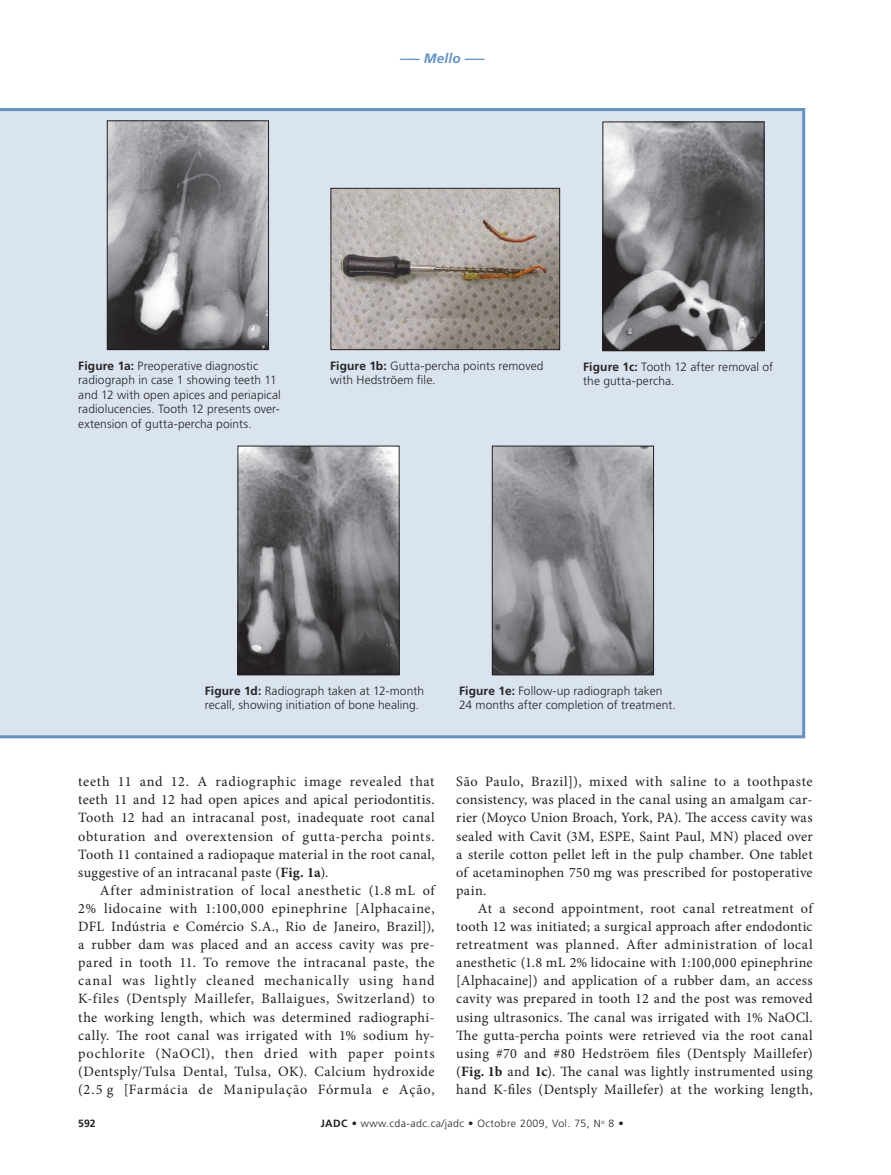
<style>
.page{position:relative;width:891px;height:1175px;background:#fff}
.page>*{position:absolute;margin:0;border:0;box-sizing:border-box;transform-origin:0 0}
.t1{font:14.25px/18.1px "Minion Pro";letter-spacing:.02em;color:#231f20;text-align:justify}
.t2{font:italic 700 13.5px "Frutiger LT Std";letter-spacing:.015em;color:#6392c1}
.t3{font:300 12px/14.4px "Frutiger LT Std";letter-spacing:.01em;color:#262324}
.t4{font:300 10.5px "Frutiger LT Std";letter-spacing:.04em;color:#231f20}
.t5{font:700 10.5px "Frutiger LT Std";color:#231f20}
.s1{font-weight:700}
</style>
<div class="page">
<div style="left:0;top:108px;width:805px;height:630px;background:#dae3f0"></div>
<img style="left:109px;top:122px;width:158px;height:226px">
<div style="left:107px;top:120px;width:162px;height:230px;border:1px solid #231f20"></div>
<img style="left:604px;top:124px;width:158px;height:225px">
<div style="left:602px;top:122px;width:162px;height:229px;border:1px solid #231f20"></div>
<img style="left:333px;top:190px;width:225px;height:158px">
<div style="left:331px;top:188px;width:229px;height:162px;border:1px solid #231f20"></div>
<img style="left:240px;top:448px;width:158px;height:225px">
<div style="left:238px;top:446px;width:162px;height:229px;border:1px solid #231f20"></div>
<img style="left:494px;top:448px;width:158px;height:225px">
<div style="left:492px;top:446px;width:162px;height:229px;border:1px solid #231f20"></div>
<p class="t2" style="left:400px;top:50px;width:86px">––– Mello –––</p>
<p class="t3" style="left:78px;top:359px;width:204px"><span class="s1">Figure 1a:</span> Preoperative diagnostic radiograph in case 1 showing teeth 11 and 12 with open apices and periapical radiolucencies. Tooth 12 presents over&shy;extension of gutta-percha points.</p>
<p class="t3" style="left:583px;top:359px;width:192px"><span class="s1">Figure 1c:</span> Tooth 12 after removal of the gutta-percha.</p>
<p class="t3" style="left:330px;top:359px;width:215px"><span class="s1">Figure 1b:</span> Gutta-percha points removed with Hedströem file.</p>
<p class="t3" style="left:205px;top:683px;width:221px"><span class="s1">Figure 1d:</span> Radiograph taken at 12-month recall, showing initiation of bone healing.</p>
<p class="t3" style="left:459px;top:683px;width:218px"><span class="s1">Figure 1e:</span> Follow-up radiograph taken<br>24 months after completion of treatment.</p>
<p class="t1" style="left:78px;top:772px;width:358px">teeth 11 and 12. A radiographic image revealed that teeth 11 and 12 had open apices and apical periodontitis.<br>Tooth 12 had an intracanal post, inadequate root canal obturation and overextension of gutta-percha points.<br>Tooth 11 contained a radiopaque material in the root canal, suggestive of an intracanal paste (<span class="s1">Fig. 1a</span>).</p>
<p class="t1" style="left:78px;top:881px;width:358px;text-indent:22px">After administration of local anesthetic (1.8 mL of 2% lidocaine with 1:100,000 epinephrine [Alphacaine, DFL Indústria e Comércio S.A., Rio de Janeiro, Brazil]), a rubber dam was placed and an access cavity was pre&shy;pared in tooth 11. To remove the intracanal paste, the canal was lightly cleaned mechanically using hand K-files (Dentsply Maillefer, Ballaigues, Switzerland) to the working length, which was determined radiographi&shy;cally. The root canal was irrigated with 1% sodium hy&shy;pochlorite (NaOCl), then dried with paper points (Dentsply/Tulsa Dental, Tulsa, OK). Calcium hydroxide (2.5 g [Farmácia de Manipulação Fórmula e Ação,</p>
<p class="t1" style="left:456px;top:772px;width:358px">São Paulo, Brazil]), mixed with saline to a toothpaste consistency, was placed in the canal using an amalgam car&shy;rier (Moyco Union Broach, York, PA). The access cavity was sealed with Cavit (3M, ESPE, Saint Paul, MN) placed over a sterile cotton pellet left in the pulp chamber. One tablet of acetaminophen 750 mg was prescribed for postoperative pain.</p>
<p class="t1" style="left:456px;top:899px;width:358px;text-indent:22px">At a second appointment, root canal retreatment of tooth 12 was initiated; a surgical approach after endodontic retreatment was planned. After administration of local anesthetic (1.8 mL 2% lidocaine with 1:100,000 epinephrine [Alphacaine]) and application of a rubber dam, an access cavity was prepared in tooth 12 and the post was removed using ultrasonics. The canal was irrigated with 1% NaOCl.<br>The gutta-percha points were retrieved via the root canal using #70 and #80 Hedströem files (Dentsply Maillefer) (<span class="s1">Fig. 1b</span> and <span class="s1">1c</span>). The canal was lightly instrumented using hand K-files (Dentsply Maillefer) at the working length,</p>
<p class="t5" style="left:78px;top:1117px;width:19px">592</p>
<p class="t4" style="left:321px;top:1117px;width:304px"><span class="s1">JADC •</span> www.cda-adc.ca/jadc • Octobre 2009, Vol. 75, N<sup>o</sup> 8 •</p>
</div>
